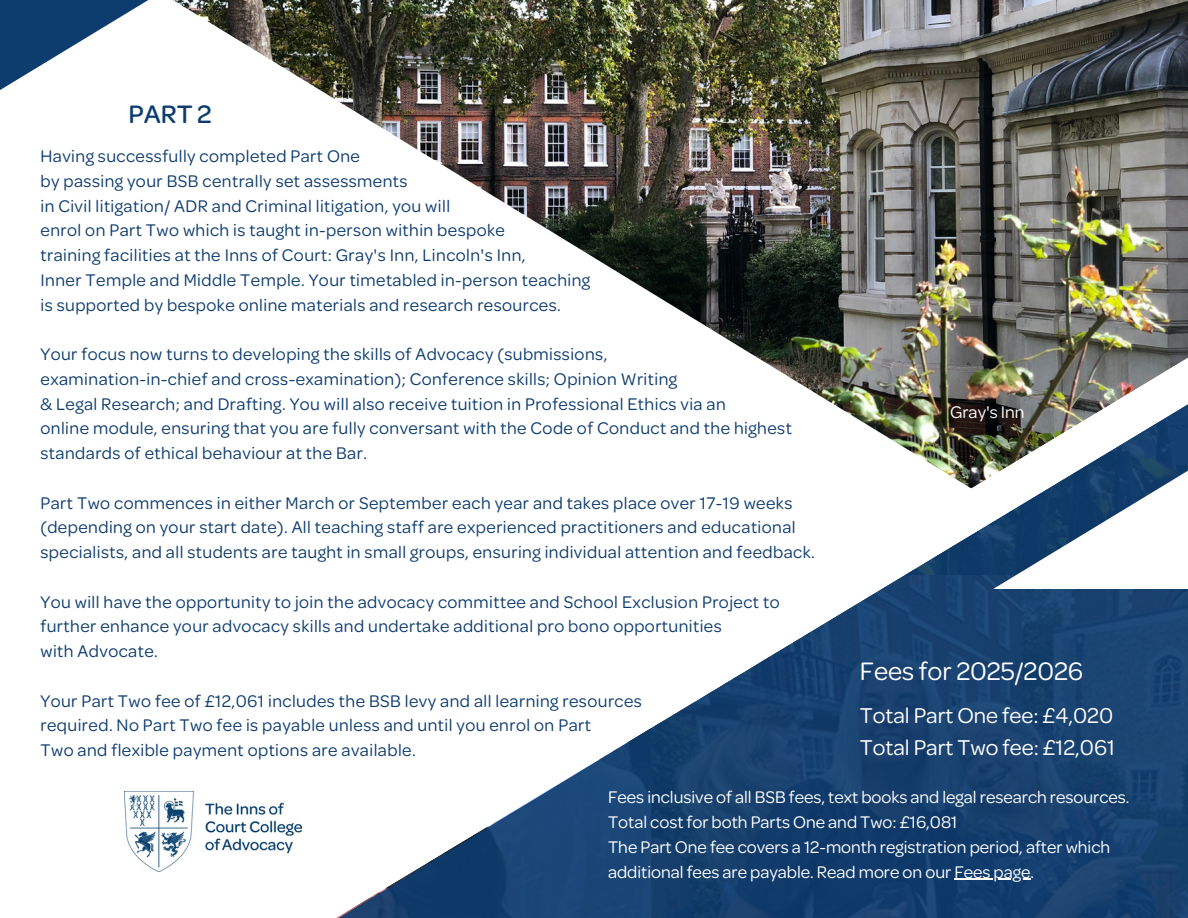
<style>
.page{position:relative;width:1188px;height:918px;background:#fff}
.page>*{position:absolute;margin:0;border:0;box-sizing:border-box;transform-origin:0 0}
.t1{font:27px "Omnes";color:#fff}
.t2{font:500 27px "Omnes";color:#0d3c6f}
.t3{font:22.95px/31.5px "Omnes";color:#fff}
.t4{font:18px/24.8px "Omnes";letter-spacing:.025em;color:#0d3c6f}
.t5{font:18px/24.8px "Omnes";color:#fff}
</style>
<div class="page">
<img style="left:987px;top:0;width:201px;height:315px">
<svg style="left:987px;top:315px;width:201px;height:603px;background:#385675"></svg>
<img style="left:124px;top:0;width:863px;height:918px">
<svg style="left:0;top:0;width:151px;height:139px"></svg>
<svg style="left:993px;top:449px;width:195px;height:140px"></svg>
<hr style="left:954px;top:879px;width:77px;height:1px;background:#fff">
<img style="left:125px;top:791px;width:176px;height:80px">
<p class="t2" style="left:128px;top:97px;width:85px">PART 2</p>
<p class="t4" style="left:41px;top:144px;width:321px">Having successfully completed Part One</p>
<p class="t4" style="left:41px;top:169px;width:369px">by passing your BSB centrally set assessments</p>
<p class="t4" style="left:41px;top:194px;width:411px">in Civil litigation/ ADR and Criminal litigation, you will</p>
<p class="t4" style="left:41px;top:218px;width:466px">enrol on Part Two which is taught in-person within bespoke</p>
<p class="t4" style="left:41px;top:243px;width:487px">training facilities at the Inns of Court: Gray's Inn, Lincoln's Inn,</p>
<p class="t4" style="left:41px;top:268px;width:551px">Inner Temple and Middle Temple. Your timetabled in-person teaching</p>
<p class="t4" style="left:41px;top:293px;width:522px">is supported by bespoke online materials and research resources.</p>
<p class="t4" style="left:41px;top:342px;width:568px">Your focus now turns to developing the skills of Advocacy (submissions,</p>
<p class="t4" style="left:41px;top:367px;width:638px">examination-in-chief and cross-examination); Conference skills; Opinion Writing</p>
<p class="t4" style="left:41px;top:392px;width:687px">&amp; Legal Research; and Drafting. You will also receive tuition in Professional Ethics via an</p>
<p class="t4" style="left:41px;top:416px;width:753px">online module, ensuring that you are fully conversant with the Code of Conduct and the highest standards of ethical behaviour at the Bar.</p>
<p class="t4" style="left:41px;top:491px;width:776px">Part Two commences in either March or September each year and takes place over 17-19 weeks (depending on your start date). All teaching staff are experienced practitioners and educational specialists, and all students are taught in small groups, ensuring individual attention and feedback.</p>
<p class="t4" style="left:41px;top:590px;width:741px">You will have the opportunity to join the advocacy committee and School Exclusion Project to</p>
<p class="t4" style="left:41px;top:614px;width:683px">further enhance your advocacy skills and undertake additional pro bono opportunities</p>
<p class="t4" style="left:41px;top:639px;width:119px">with Advocate.</p>
<p class="t4" style="left:41px;top:689px;width:603px">Your Part Two fee of £12,061 includes the BSB levy and all learning resources</p>
<p class="t4" style="left:41px;top:713px;width:552px">required. No Part Two fee is payable unless and until you enrol on Part</p>
<p class="t4" style="left:41px;top:738px;width:377px">Two and flexible payment options are available.</p>
<p class="t5" style="left:950px;top:399px;width:76px">Gray's Inn</p>
<p class="t1" style="left:860px;top:654px;width:225px">Fees for 2025/2026</p>
<p class="t3" style="left:860px;top:700px;width:257px">Total Part One fee: £4,020<br>Total Part Two fee: £12,061</p>
<h2 class="t5" style="left:608px;top:785px;width:523px">Fees inclusive of all BSB fees, text books and legal research resources.</h2>
<h3 class="t5" style="left:608px;top:810px;width:351px">Total cost for both Parts One and Two: £16,081</h3>
<p class="t5" style="left:608px;top:835px;width:504px">The Part One fee covers a 12-month registration period, after which additional fees are payable. Read more on our Fees page.</p>
</div>
